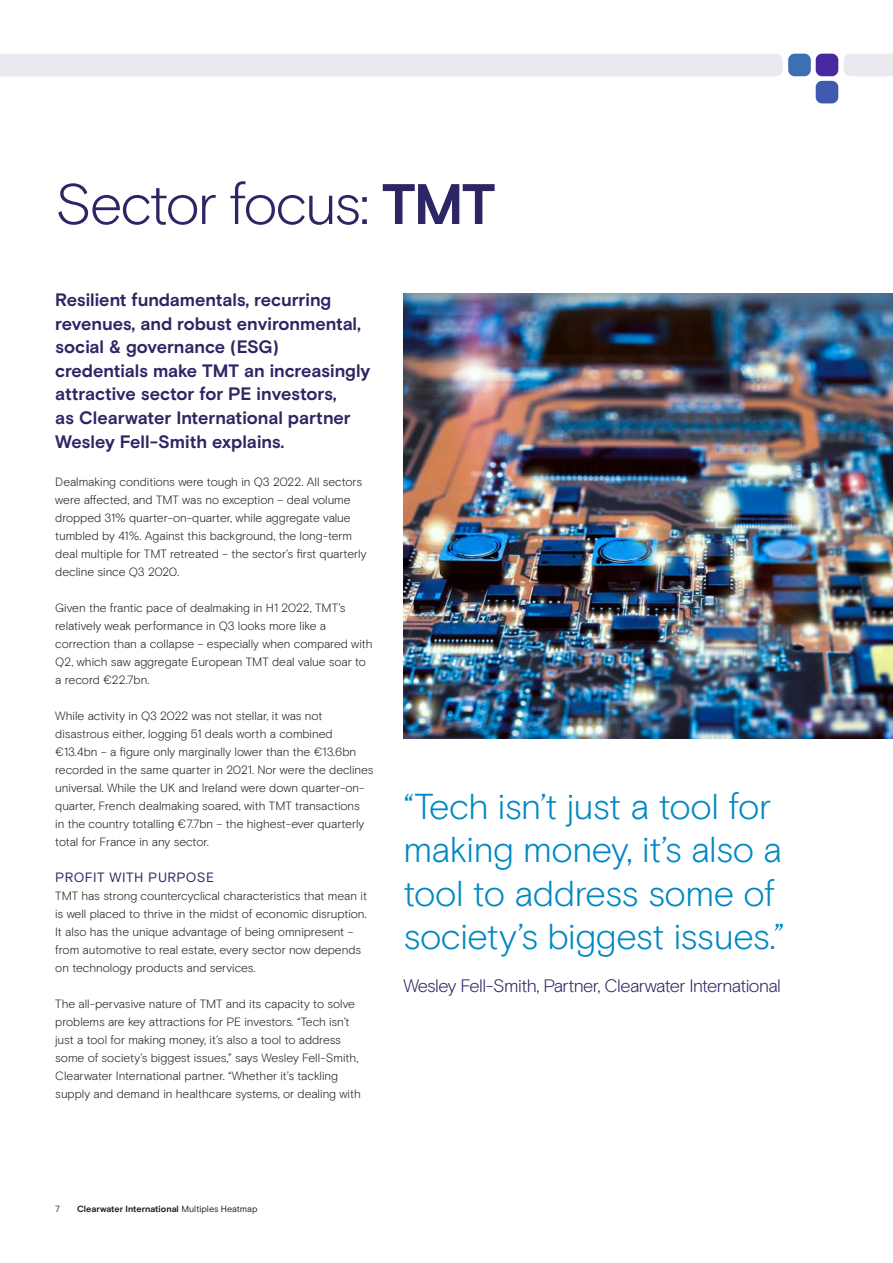
<style>
.page{position:relative;width:893px;height:1263px;background:#fff}
.page>*{position:absolute;margin:0;border:0;box-sizing:border-box;transform-origin:0 0}
.t1{font:300 57px "Basis Grotesque";letter-spacing:-.035em;color:#2c2664}
.Pull_quote{font:300 36px/43.2px "Basis Grotesque";letter-spacing:-.015em;color:#0088c2}
.Stand_first{font:700 18px/23.5px "Basis Grotesque";letter-spacing:-.005em;color:#2c2664}
.Pull_quote_-_name{font:300 18px "Basis Grotesque";letter-spacing:-.03em;color:#2c2664}
.Subhead{font:13.5px "Basis Grotesque";letter-spacing:.03em;color:#2c2664}
.Body_Copy{font:300 12px/18px "Basis Grotesque";letter-spacing:-.005em;color:#231f20}
.t2{font:700 9px "Basis Grotesque";color:#231f20}
.t3{font:9px "Basis Grotesque";color:#2c2664}
.s1{font-weight:700}
.s2{font-weight:400}
</style>
<div class="page">
<div style="left:816px;top:81px;width:22px;height:22px;background:#3f5aaf;border-radius:6px"></div>
<div style="left:816px;top:54px;width:22px;height:22px;background:#4729a0;border-radius:6px"></div>
<div style="left:788px;top:54px;width:23px;height:22px;background:#3c6fb6;border-radius:6px"></div>
<div style="left:0;top:54px;width:783px;height:22px;background:#eae9ef"></div>
<svg style="left:844px;top:54px;width:49px;height:22px"></svg>
<img style="left:403px;top:293px;width:490px;height:445px">
<p class="t1" style="left:55px;top:171px;width:442px">Sector focus: <span class="s1">TMT</span></p>
<p class="Stand_first" style="left:55px;top:288px;width:317px">Resilient fundamentals, recurring revenues, and robust environmental, social &amp; governance (ESG) credentials make TMT an increasingly attractive sector for PE investors,<br>as Clearwater International partner Wesley Fell-Smith explains.</p>
<p class="Body_Copy" style="left:55px;top:473px;width:313px">Dealmaking conditions were tough in Q3 2022. All sectors were affected, and TMT was no exception – deal volume dropped 31% quarter-on-quarter, while aggregate value tumbled by 41%. Against this background, the long-term deal multiple for TMT retreated – the sector’s first quarterly decline since Q3 2020.</p>
<p class="Body_Copy" style="left:55px;top:599px;width:319px">Given the frantic pace of dealmaking in H1 2022, TMT’s relatively weak performance in Q3 looks more like a correction than a collapse – especially when compared with Q2, which saw aggregate European TMT deal value soar to a record €22.7bn.</p>
<p class="Body_Copy" style="left:55px;top:707px;width:320px">While activity in Q3 2022 was not stellar, it was not disastrous either, logging 51 deals worth a combined €13.4bn – a figure only marginally lower than the €13.6bn recorded in the same quarter in 2021. Nor were the declines universal. While the UK and Ireland were down quarter-on&shy;quarter, French dealmaking soared, with TMT transactions<br>in the country totalling €7.7bn – the highest-ever quarterly total for France in any sector.</p>
<p class="Subhead" style="left:55px;top:869px;width:160px">PROFIT WITH PURPOSE</p>
<p class="Body_Copy" style="left:55px;top:887px;width:313px">TMT has strong countercyclical characteristics that mean it is well placed to thrive in the midst of economic disruption.<br>It also has the unique advantage of being omnipresent – from automotive to real estate, every sector now depends on technology products and services.</p>
<p class="Body_Copy" style="left:55px;top:995px;width:307px">The all-pervasive nature of TMT and its capacity to solve problems are key attractions for PE investors. “Tech isn’t just a tool for making money, it’s also a tool to address some of society’s biggest issues,” says Wesley Fell-Smith, Clearwater International partner. “Whether it’s tackling supply and demand in healthcare systems, or dealing with</p>
<p class="Pull_quote" style="left:403px;top:785px;width:383px">“Tech isn’t just a tool for making money, it’s also a tool to address some of society’s biggest issues.”</p>
<p class="Pull_quote_-_name" style="left:403px;top:975px;width:379px">Wesley Fell-Smith, Partner, Clearwater International</p>
<p class="t3" style="left:55px;top:1204px;width:6px">7</p>
<p class="t2" style="left:77px;top:1204px;width:182px">Clearwater International <span class="s2">Multiples Heatmap</span></p>
</div>
